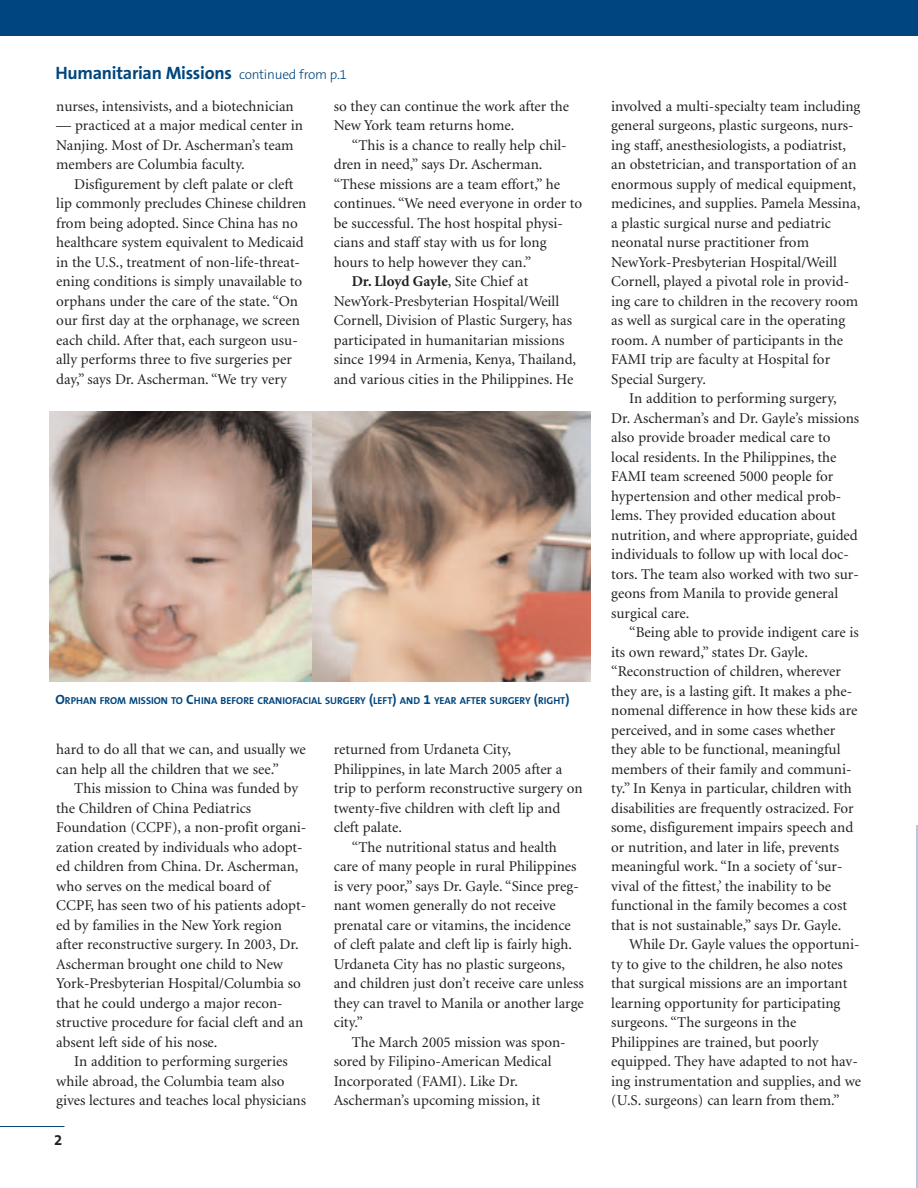
<style>
.page{position:relative;width:918px;height:1188px;background:#fff}
.page>*{position:absolute;margin:0;border:0;box-sizing:border-box;transform-origin:0 0}
.t1{font:700 18px "The Sans B7";letter-spacing:-.015em;color:#00467e}
.t2{font:15px/19.5px "Minion";color:#231f20}
.t3{font:700 15px "Minion";color:#231f20}
.t4{font:700 15px "The Sans B7";color:#231f20}
.t5{font:700 10.2px "The Sans B7";color:#00467e}
.s1{font-family:"The Sans B3";font-weight:300;font-size:13.5px}
.s2{font-weight:400}
.s3{font-size:13.5px}
</style>
<div class="page">
<hr style="left:916px;top:826px;width:2px;height:362px;background:#b9c5dc">
<div style="left:0;top:0;width:918px;height:36px;background:#00467e"></div>
<img style="left:50px;top:412px;width:263px;height:270px">
<svg style="left:313px;top:412px;width:278px;height:270px;background:#af9080"></svg>
<hr style="left:0;top:1126px;width:64px;height:1px;background:#00467e">
<p class="t1" style="left:56px;top:64px;width:293px">Humanitarian Missions <span class="s1">continued from p.1</span></p>
<p class="t2" style="left:56px;top:97px;width:239px">nurses, intensivists, and a biotechnician</p>
<p class="t2" style="left:56px;top:117px;width:248px">— practiced at a major medical center in<br>Nanjing. Most of Dr. Ascherman’s team members are Columbia faculty.</p>
<p class="t2" style="left:56px;top:175px;width:252px;text-indent:18px">Disfigurement by cleft palate or cleft lip commonly precludes Chinese children from being adopted. Since China has no healthcare system equivalent to Medicaid in the U.S., treatment of non-life-threat&shy;ening conditions is simply unavailable to orphans under the care of the state. “On our first day at the orphanage, we screen each child. After that, each surgeon usu&shy;ally performs three to five surgeries per day,” says Dr. Ascherman. “We try very</p>
<p class="t2" style="left:334px;top:97px;width:237px">so they can continue the work after the<br>New York team returns home.</p>
<p class="t2" style="left:352px;top:136px;width:217px">“This is a chance to really help chil-</p>
<p class="t2" style="left:334px;top:156px;width:210px">dren in need,” says Dr. Ascherman.</p>
<p class="t2" style="left:334px;top:175px;width:228px">“These missions are a team effort,” he</p>
<p class="t2" style="left:334px;top:195px;width:250px">continues. “We need everyone in order to</p>
<p class="t2" style="left:334px;top:214px;width:231px">be successful. The host hospital physi-</p>
<p class="t2" style="left:334px;top:234px;width:214px">cians and staff stay with us for long</p>
<p class="t2" style="left:334px;top:253px;width:199px">hours to help however they can.”</p>
<p class="t3" style="left:352px;top:276px;width:178px">Dr. Lloyd Gayle<span class="s2">, Site Chief at</span></p>
<p class="t2" style="left:334px;top:292px;width:227px">NewYork-Presbyterian Hospital/Weill</p>
<p class="t2" style="left:334px;top:312px;width:240px">Cornell, Division of Plastic Surgery, has</p>
<p class="t2" style="left:334px;top:331px;width:232px">participated in humanitarian missions</p>
<p class="t2" style="left:334px;top:351px;width:244px">since 1994 in Armenia, Kenya, Thailand,</p>
<p class="t2" style="left:334px;top:370px;width:241px">and various cities in the Philippines. He</p>
<p class="t5" style="left:56px;top:695px;width:516px"><span class="s3">O</span>RPHAN FROM MISSION TO <span class="s3">C</span>HINA BEFORE CRANIOFACIAL SURGERY <span class="s3">(</span>LEFT<span class="s3">)</span> AND <span class="s3">1</span> YEAR AFTER SURGERY <span class="s3">(</span>RIGHT<span class="s3">)</span></p>
<p class="t2" style="left:56px;top:741px;width:251px">hard to do all that we can, and usually we can help all the children that we see.”</p>
<p class="t2" style="left:56px;top:780px;width:252px;text-indent:18px">This mission to China was funded by the Children of China Pediatrics Foundation (CCPF), a non-profit organi&shy;zation created by individuals who adopt&shy;ed children from China. Dr. Ascherman, who serves on the medical board of CCPF, has seen two of his patients adopt&shy;ed by families in the New York region after reconstructive surgery. In 2003, Dr.<br>Ascherman brought one child to New York-Presbyterian Hospital/Columbia so that he could undergo a major recon&shy;structive procedure for facial cleft and an absent left side of his nose.</p>
<p class="t2" style="left:56px;top:1053px;width:251px;text-indent:18px">In addition to performing surgeries while abroad, the Columbia team also gives lectures and teaches local physicians</p>
<p class="t4" style="left:54px;top:1132px;width:10px">2</p>
<p class="t2" style="left:334px;top:741px;width:179px">returned from Urdaneta City,</p>
<p class="t2" style="left:334px;top:760px;width:230px">Philippines, in late March 2005 after a</p>
<p class="t2" style="left:334px;top:780px;width:250px">trip to perform reconstructive surgery on</p>
<p class="t2" style="left:334px;top:799px;width:228px">twenty-five children with cleft lip and</p>
<p class="t2" style="left:334px;top:819px;width:70px">cleft palate.</p>
<p class="t2" style="left:352px;top:838px;width:207px">“The nutritional status and health</p>
<p class="t2" style="left:334px;top:858px;width:244px">care of many people in rural Philippines</p>
<p class="t2" style="left:334px;top:877px;width:247px">is very poor,” says Dr. Gayle. “Since preg-</p>
<p class="t2" style="left:334px;top:897px;width:223px">nant women generally do not receive</p>
<p class="t2" style="left:334px;top:916px;width:239px">prenatal care or vitamins, the incidence</p>
<p class="t2" style="left:334px;top:936px;width:240px">of cleft palate and cleft lip is fairly high.</p>
<p class="t2" style="left:334px;top:955px;width:233px">Urdaneta City has no plastic surgeons,</p>
<p class="t2" style="left:334px;top:975px;width:252px">and children just don’t receive care unless</p>
<p class="t2" style="left:334px;top:994px;width:252px">they can travel to Manila or another large</p>
<p class="t2" style="left:334px;top:1014px;width:31px">city.”</p>
<p class="t2" style="left:352px;top:1033px;width:215px">The March 2005 mission was spon-</p>
<p class="t2" style="left:334px;top:1053px;width:219px">sored by Filipino-American Medical</p>
<p class="t2" style="left:334px;top:1072px;width:186px">Incorporated (FAMI). Like Dr.</p>
<p class="t2" style="left:334px;top:1092px;width:208px">Ascherman’s upcoming mission, it</p>
<p class="t2" style="left:611px;top:97px;width:251px">involved a multi-specialty team including</p>
<p class="t2" style="left:611px;top:117px;width:244px">general surgeons, plastic surgeons, nurs-</p>
<p class="t2" style="left:611px;top:136px;width:236px">ing staff, anesthesiologists, a podiatrist,</p>
<p class="t2" style="left:611px;top:156px;width:247px">an obstetrician, and transportation of an</p>
<p class="t2" style="left:611px;top:175px;width:246px">enormous supply of medical equipment,</p>
<p class="t2" style="left:611px;top:195px;width:251px">medicines, and supplies. Pamela Messina,</p>
<p class="t2" style="left:611px;top:214px;width:221px">a plastic surgical nurse and pediatric</p>
<p class="t2" style="left:611px;top:234px;width:199px">neonatal nurse practitioner from</p>
<p class="t2" style="left:611px;top:253px;width:227px">NewYork-Presbyterian Hospital/Weill</p>
<p class="t2" style="left:611px;top:273px;width:240px">Cornell, played a pivotal role in provid-</p>
<p class="t2" style="left:611px;top:292px;width:248px">ing care to children in the recovery room</p>
<p class="t2" style="left:611px;top:312px;width:236px">as well as surgical care in the operating</p>
<p class="t2" style="left:611px;top:331px;width:233px">room. A number of participants in the</p>
<p class="t2" style="left:611px;top:351px;width:220px">FAMI trip are faculty at Hospital for</p>
<p class="t2" style="left:611px;top:370px;width:96px">Special Surgery.</p>
<p class="t2" style="left:629px;top:390px;width:209px">In addition to performing surgery,</p>
<p class="t2" style="left:611px;top:409px;width:250px">Dr. Ascherman’s and Dr. Gayle’s missions</p>
<p class="t2" style="left:611px;top:429px;width:221px">also provide broader medical care to</p>
<p class="t2" style="left:611px;top:448px;width:227px">local residents. In the Philippines, the</p>
<p class="t2" style="left:611px;top:468px;width:224px">FAMI team screened 5000 people for</p>
<p class="t2" style="left:611px;top:487px;width:232px">hypertension and other medical prob-</p>
<p class="t2" style="left:611px;top:507px;width:226px">lems. They provided education about</p>
<p class="t2" style="left:611px;top:526px;width:248px">nutrition, and where appropriate, guided</p>
<p class="t2" style="left:611px;top:546px;width:239px">individuals to follow up with local doc-</p>
<p class="t2" style="left:611px;top:565px;width:249px">tors. The team also worked with two sur-</p>
<p class="t2" style="left:611px;top:585px;width:229px">geons from Manila to provide general</p>
<p class="t2" style="left:611px;top:604px;width:80px">surgical care.</p>
<p class="t2" style="left:629px;top:624px;width:231px">“Being able to provide indigent care is</p>
<p class="t2" style="left:611px;top:643px;width:198px">its own reward,” states Dr. Gayle.</p>
<p class="t2" style="left:611px;top:663px;width:231px">“Reconstruction of children, wherever</p>
<p class="t2" style="left:611px;top:682px;width:242px">they are, is a lasting gift. It makes a phe-</p>
<p class="t2" style="left:611px;top:702px;width:248px">nomenal difference in how these kids are</p>
<p class="t2" style="left:611px;top:721px;width:226px">perceived, and in some cases whether</p>
<p class="t2" style="left:611px;top:741px;width:231px">they able to be functional, meaningful</p>
<p class="t2" style="left:611px;top:760px;width:242px">members of their family and communi-</p>
<p class="t2" style="left:611px;top:780px;width:242px">ty.” In Kenya in particular, children with</p>
<p class="t2" style="left:611px;top:799px;width:244px">disabilities are frequently ostracized. For</p>
<p class="t2" style="left:611px;top:819px;width:244px">some, disfigurement impairs speech and</p>
<p class="t2" style="left:611px;top:838px;width:229px">or nutrition, and later in life, prevents</p>
<p class="t2" style="left:611px;top:858px;width:233px">meaningful work. “In a society of ‘sur-</p>
<p class="t2" style="left:611px;top:877px;width:221px">vival of the fittest,’ the inability to be</p>
<p class="t2" style="left:611px;top:897px;width:237px">functional in the family becomes a cost</p>
<p class="t2" style="left:611px;top:916px;width:232px">that is not sustainable,” says Dr. Gayle.</p>
<p class="t2" style="left:629px;top:936px;width:232px">While Dr. Gayle values the opportuni-</p>
<p class="t2" style="left:611px;top:955px;width:233px">ty to give to the children, he also notes</p>
<p class="t2" style="left:611px;top:975px;width:238px">that surgical missions are an important</p>
<p class="t2" style="left:611px;top:994px;width:231px">learning opportunity for participating</p>
<p class="t2" style="left:611px;top:1014px;width:187px">surgeons. “The surgeons in the</p>
<p class="t2" style="left:611px;top:1033px;width:209px">Philippines are trained, but poorly</p>
<p class="t2" style="left:611px;top:1053px;width:248px">equipped. They have adapted to not hav-</p>
<p class="t2" style="left:611px;top:1072px;width:251px">ing instrumentation and supplies, and we</p>
<p class="t2" style="left:611px;top:1092px;width:230px">(U.S. surgeons) can learn from them.”</p>
</div>
